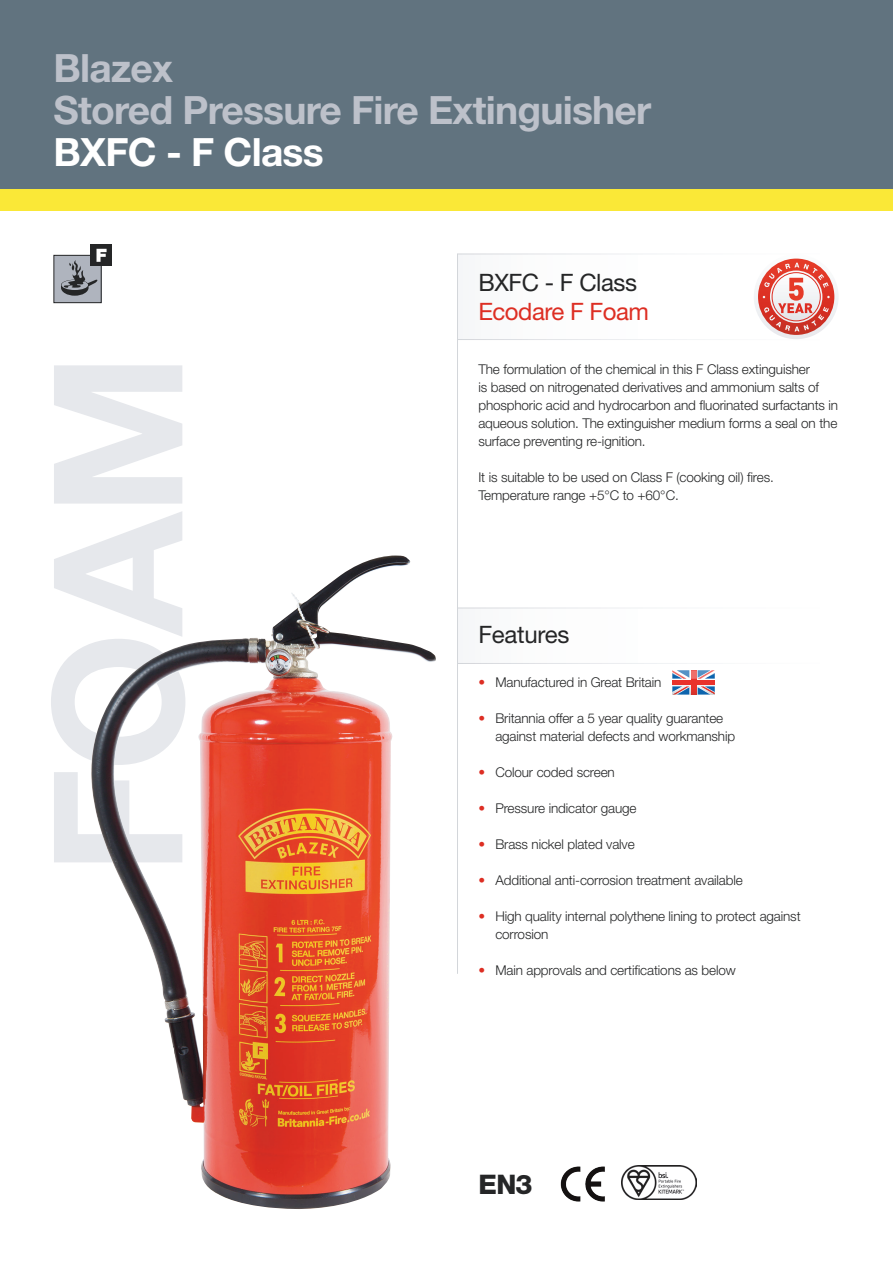
<style>
.page{position:relative;width:893px;height:1263px;background:#fff}
.page>*{position:absolute;margin:0;border:0;box-sizing:border-box;transform-origin:0 0}
.t1{font:700 179.7px "Helvetica Neue LT Std";color:#e6e8ec}
.t2{font:700 39px/42px "Helvetica Neue LT Std";letter-spacing:-.02em;color:#bdc1ca}
.t3{font:700 39px "Helvetica Neue LT Std";letter-spacing:-.02em;color:#fff}
.t4{font:800 27px "Helvetica Neue LT Std";color:#252627}
.t5{font:24px "Helvetica Neue LT Std";letter-spacing:-.02em;color:#252627}
.t6{font:24px "Helvetica Neue LT Std";letter-spacing:-.02em;color:#dd2e23}
.t7{font:300 13.5px/18px "Helvetica Neue LT Std";letter-spacing:-.01em;color:#252627}
.s1{color:#dd2e23}
</style>
<div class="page">
<div style="left:0;top:0;width:893px;height:211px;background:#61737f"></div>
<img style="left:560px;top:1166px;width:45px;height:36px">
<div style="left:54px;top:255px;width:47px;height:48px;background:#afb4be"></div>
<div style="left:53px;top:255px;width:49px;height:48px;border:1px solid #252627"></div>
<div style="left:91px;top:245px;width:21px;height:21px;background:#252627"></div>
<svg style="left:61px;top:249px;width:46px;height:47px"></svg>
<div style="left:0;top:190px;width:893px;height:21px;background:#fae837"></div>
<svg style="left:672px;top:679px;width:43px;height:16px"></svg>
<svg style="left:672px;top:670px;width:43px;height:9px"></svg>
<img style="left:621px;top:1165px;width:75px;height:35px">
<hr style="left:457px;top:254px;width:1px;height:720px;background:#d3d6da">
<hr style="left:457px;top:254px;width:382px;height:1px;background:#fff">
<hr style="left:457px;top:339px;width:382px;height:1px;background:#fff">
<div style="left:754px;top:254px;width:85px;height:85px;background:#f3f4f6;border-radius:42px"></div>
<svg style="left:758px;top:259px;width:76px;height:76px"></svg>
<img style="left:91px;top:555px;width:345px;height:654px">
<h2 class="t2" style="left:54px;top:46px;width:599px">Blazex<br>Stored Pressure Fire Extinguisher</h2>
<h2 class="t3" style="left:54px;top:128px;width:272px">BXFC - F Class</h2>
<h1 class="t1" style="left:7px;top:875px;width:523px;rotate:-90deg">FOAM</h1>
<h3 class="t5" style="left:478px;top:269px;width:160px">BXFC - F Class</h3>
<h3 class="t6" style="left:478px;top:297px;width:172px">Ecodare F Foam</h3>
<p class="t7" style="left:478px;top:360px;width:361px">The formulation of the chemical in this F Class extinguisher<br>is based on nitrogenated derivatives and ammonium salts of phosphoric acid and hydrocarbon and fluorinated surfactants in aqueous solution. The extinguisher medium forms a seal on the surface preventing re-ignition.</p>
<p class="t7" style="left:478px;top:468px;width:297px">It is suitable to be used on Class F (cooking oil) fires.<br>Temperature range +5°C to +60°C.</p>
<h3 class="t5" style="left:478px;top:620px;width:93px">Features</h3>
<p class="t7" style="left:478px;top:673px;width:185px"><span class="s1">•</span> Manufactured in Great Britain</p>
<p class="t7" style="left:495px;top:709px;width:241px;text-indent:-17px"><span class="s1">•</span> Britannia offer a 5 year quality guarantee against material defects and workmanship</p>
<p class="t7" style="left:478px;top:763px;width:138px"><span class="s1">•</span> Colour coded screen</p>
<p class="t7" style="left:478px;top:799px;width:160px"><span class="s1">•</span> Pressure indicator gauge</p>
<p class="t7" style="left:478px;top:835px;width:158px"><span class="s1">•</span> Brass nickel plated valve</p>
<p class="t7" style="left:478px;top:871px;width:266px"><span class="s1">•</span> Additional anti-corrosion treatment available</p>
<p class="t7" style="left:495px;top:907px;width:307px;text-indent:-17px"><span class="s1">•</span> High quality internal polythene lining to protect against corrosion</p>
<p class="t7" style="left:478px;top:961px;width:259px"><span class="s1">•</span> Main approvals and certifications as below</p>
<h3 class="t4" style="left:478px;top:1168px;width:56px">EN3</h3>
</div>
